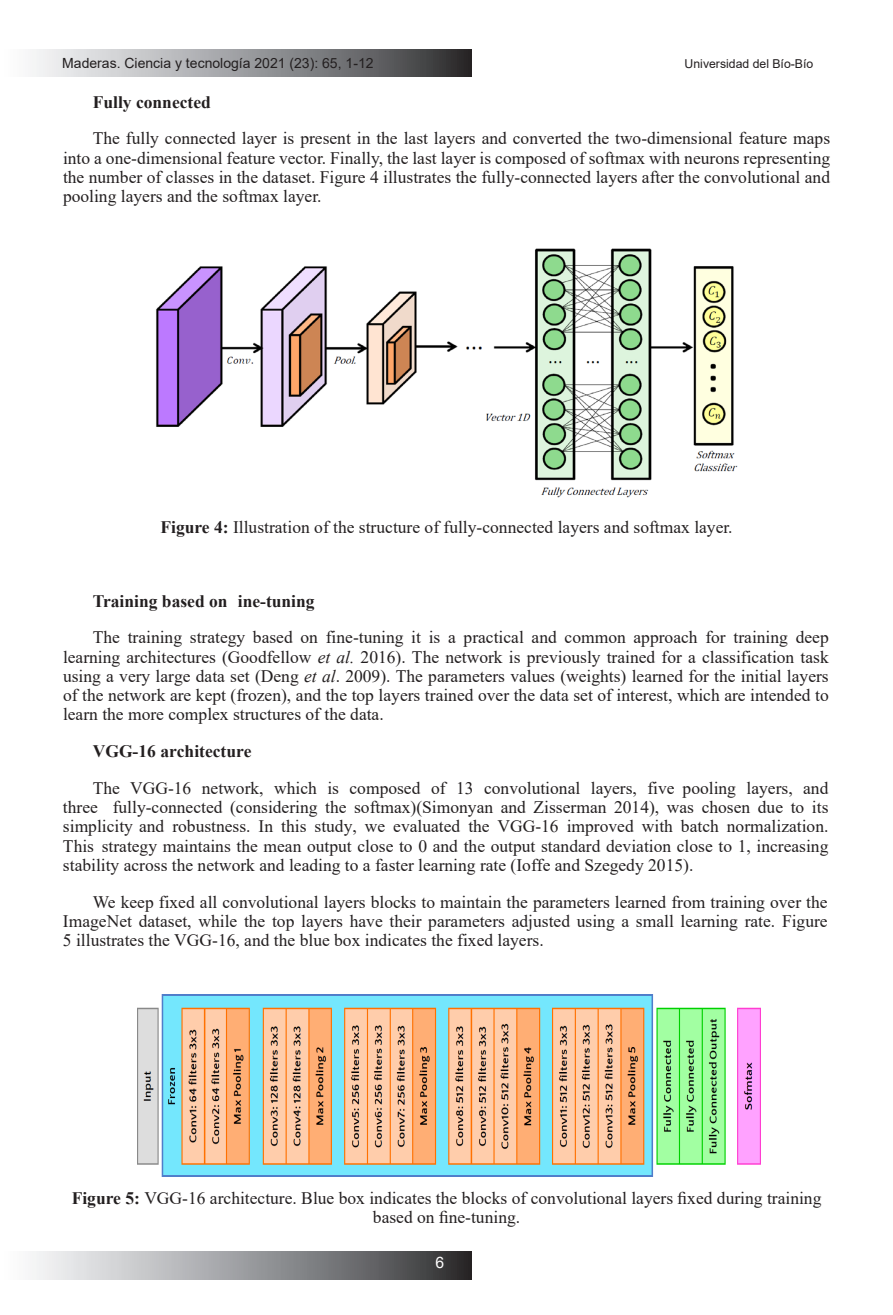
<style>
.page{position:relative;width:893px;height:1315px;background:#fff}
.page>*{position:absolute;margin:0;border:0;box-sizing:border-box;transform-origin:0 0}
.t1{font:17.5px/19.2px "Times New Roman";color:#231f20;text-align:justify}
.t2{font:700 17.5px "Times New Roman";color:#231f20}
.t3{font:15.75px "Arial";color:#fff}
.t4{font:14px "Arial";color:#231f20}
.t5{font:12.25px "Arial";color:#231f20}
.s1{font-weight:700}
.s2{font-style:italic}
</style>
<div class="page">
<div style="left:0;top:49px;width:471px;height:28px;background:linear-gradient(to right,#fff,#333436)"></div>
<div style="left:0;top:1252px;width:471px;height:27px;background:linear-gradient(to right,#fff,#333436)"></div>
<img style="left:156px;top:248px;width:582px;height:250px">
<img style="left:137px;top:994px;width:623px;height:182px">
<p class="t4" style="left:62px;top:53px;width:313px">Maderas. Ciencia y tecnología 2021 (23): 65, 1-12</p>
<p class="t5" style="left:685px;top:56px;width:130px">Universidad del Bío-Bío</p>
<p class="t2" style="left:93px;top:89px;width:120px">Fully connected</p>
<p class="t1" style="left:63px;top:128px;width:769px;text-indent:30px">The fully connected layer is present in the last layers and converted the two-dimensional feature maps into a one-dimensional feature vector. Finally, the last layer is composed of softmax with neurons representing the number of classes in the dataset. Figure 4 illustrates the fully-connected layers after the convolutional and pooling layers and the softmax layer.</p>
<p class="t1" style="left:160px;top:517px;width:574px"><span class="s1">Figure 4:</span> Illustration of the structure of fully-connected layers and softmax layer.</p>
<p class="t1" style="left:93px;top:582px;width:737px;line-height:36.8px"><span class="s1">Training based on ine-tuning<br></span>The training strategy based on fine-tuning it is a practical and common approach for training deep</p>
<p class="t1" style="left:63px;top:646px;width:767px">learning architectures (Goodfellow <span class="s2">et al.</span> 2016). The network is previously trained for a classification task using a very large data set (Deng <span class="s2">et al</span>. 2009). The parameters values (weights) learned for the initial layers of the network are kept (frozen), and the top layers trained over the data set of interest, which are intended to learn the more complex structures of the data.</p>
<p class="t1" style="left:93px;top:732px;width:737px;line-height:36.8px"><span class="s1">VGG-16 architecture<br></span>The VGG-16 network, which is composed of 13 convolutional layers, five pooling layers, and</p>
<p class="t1" style="left:63px;top:797px;width:767px">three fully-connected (considering the softmax)(Simonyan and Zisserman 2014), was chosen due to its simplicity and robustness. In this study, we evaluated the VGG-16 improved with batch normalization.<br>This strategy maintains the mean output close to 0 and the output standard deviation close to 1, increasing stability across the network and leading to a faster learning rate (Ioffe and Szegedy 2015).</p>
<p class="t1" style="left:63px;top:891px;width:766px;text-indent:30px">We keep fixed all convolutional layers blocks to maintain the parameters learned from training over the ImageNet dataset, while the top layers have their parameters adjusted using a small learning rate. Figure 5 illustrates the VGG-16, and the blue box indicates the fixed layers.</p>
<p class="t1" style="left:72px;top:1187px;width:751px;text-align:center"><span class="s1">Figure 5:</span> VGG-16 architecture. Blue box indicates the blocks of convolutional layers fixed during training based on fine-tuning.</p>
<p class="t3" style="left:435px;top:1252px;width:10px">6</p>
</div>
